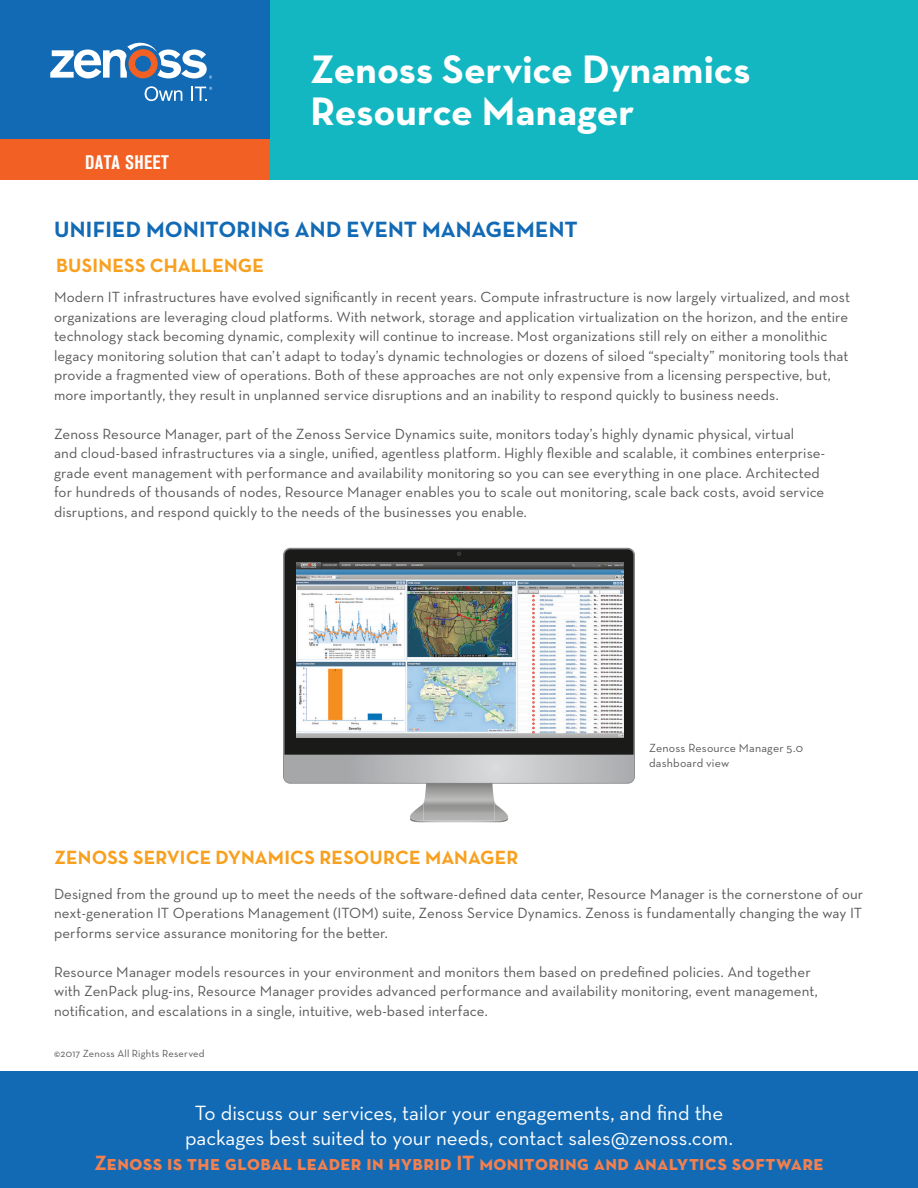
<style>
.page{position:relative;width:918px;height:1188px;background:#fff}
.page>*{position:absolute;margin:0;border:0;box-sizing:border-box;transform-origin:0 0}
.t1{font:700 40.5px/42px "Neutra Text Exp";color:#fff}
.t2{font:700 22.5px "Neutra Text Exp";color:#126ab5}
.t3{font:21px/25.2px "Neutra Text Exp";letter-spacing:-.005em;color:#fff;text-align:center}
.t4{font:700 21px "Neutra Text Exp";letter-spacing:.01em;color:#f5804d}
.t5{font:700 19.5px "Neutra Text Exp";letter-spacing:.005em;color:#f8a01f}
.t6{font:700 condensed 19.5px "Akzidenz Grotesk BQ";letter-spacing:.02em;color:#fff}
.t7{font:15px/19.5px "Neutra Text Exp";letter-spacing:.005em;color:#57585a}
.t8{font:12px/14.4px "Neutra Text Exp";letter-spacing:.015em;color:#57585a}
.t9{font:10.5px "Neutra Text Exp";letter-spacing:.02em;color:#57585a}
</style>
<div class="page">
<div style="left:0;top:1071px;width:918px;height:117px;background:#126ab5"></div>
<div style="left:0;top:0;width:918px;height:180px;background:#13b7c2"></div>
<div style="left:0;top:0;width:270px;height:180px;background:#126ab5"></div>
<svg style="left:145px;top:86px;width:37px;height:15px"></svg>
<svg style="left:50px;top:42px;width:162px;height:36px"></svg>
<svg style="left:191px;top:87px;width:21px;height:14px"></svg>
<div style="left:0;top:139px;width:270px;height:41px;background:#f26123"></div>
<svg style="left:283px;top:548px;width:352px;height:232px;background:#262624"></svg>
<svg style="left:284px;top:755px;width:350px;height:67px"></svg>
<svg style="left:457px;top:552px;width:4px;height:4px"></svg>
<img style="left:410px;top:803px;width:14px;height:18px">
<img style="left:494px;top:803px;width:15px;height:18px">
<img style="left:296px;top:562px;width:328px;height:175px">
<h3 class="t6" style="left:85px;top:151px;width:85px">DATA SHEET</h3>
<h1 class="t1" style="left:310px;top:48px;width:441px">Zenoss Service Dynamics<br>Resource Manager</h1>
<h2 class="t2" style="left:54px;top:215px;width:525px">UNIFIED MONITORING AND EVENT MANAGEMENT</h2>
<h3 class="t5" style="left:56px;top:253px;width:210px">BUSINESS CHALLENGE</h3>
<p class="t7" style="left:54px;top:287px;width:798px">Modern IT infrastructures have evolved significantly in recent years. Compute infrastructure is now largely virtualized, and most organizations are leveraging cloud platforms. With network, storage and application virtualization on the horizon, and the entire technology stack becoming dynamic, complexity will continue to increase. Most organizations still rely on either a monolithic legacy monitoring solution that can’t adapt to today’s dynamic technologies or dozens of siloed “specialty” monitoring tools that provide a fragmented view of operations. Both of these approaches are not only expensive from a licensing perspective, but, more importantly, they result in unplanned service disruptions and an inability to respond quickly to business needs.</p>
<p class="t7" style="left:54px;top:424px;width:773px">Zenoss Resource Manager, part of the Zenoss Service Dynamics suite, monitors today’s highly dynamic physical, virtual<br>and cloud-based infrastructures via a single, unified, agentless platform. Highly flexible and scalable, it combines enterprise&shy;grade event management with performance and availability monitoring so you can see everything in one place. Architected for hundreds of thousands of nodes, Resource Manager enables you to scale out monitoring, scale back costs, avoid service disruptions, and respond quickly to the needs of the businesses you enable.</p>
<h3 class="t5" style="left:55px;top:845px;width:465px">ZENOSS SERVICE DYNAMICS RESOURCE MANAGER</h3>
<p class="t8" style="left:649px;top:741px;width:156px">Zenoss Resource Manager 5.0 dashboard view</p>
<p class="t7" style="left:54px;top:884px;width:811px;text-align:justify">Designed from the ground up to meet the needs of the software-defined data center, Resource Manager is the cornerstone of our next-generation IT Operations Management (ITOM) suite, Zenoss Service Dynamics. Zenoss is fundamentally changing the way IT performs service assurance monitoring for the better.</p>
<p class="t7" style="left:54px;top:962px;width:765px">Resource Manager models resources in your environment and monitors them based on predefined policies. And together with ZenPack plug-ins, Resource Manager provides advanced performance and availability monitoring, event management, notification, and escalations in a single, intuitive, web-based interface.</p>
<p class="t9" style="left:54px;top:1046px;width:152px">©2017 Zenoss All Rights Reserved</p>
<h3 class="t3" style="left:185px;top:1100px;width:549px">To discuss our services, tailor your engagements, and find the packages best suited to your needs, contact sales@zenoss.com.</h3>
<h3 class="t4" style="left:94px;top:1150px;width:731px">ZENOSS IS THE GLOBAL LEADER IN HYBRID IT MONITORING AND ANALYTICS SOFTWARE</h3>
</div>
